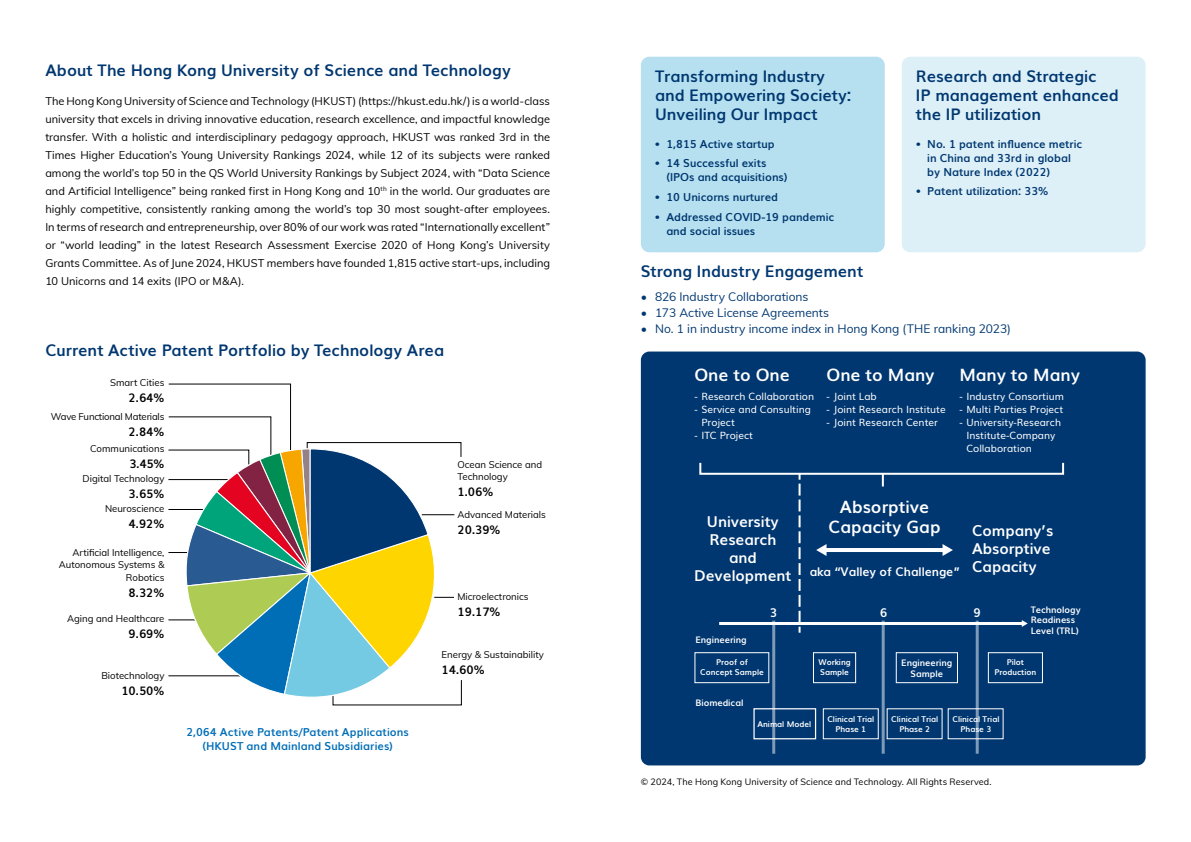
<style>
.page{position:relative;width:1191px;height:842px;background:#fff}
.page>*{position:absolute;margin:0;border:0;box-sizing:border-box;transform-origin:0 0}
.t1{font:700 17px/20.4px "Muli";color:#fff;text-align:center}
.t2{font:700 16px/19px "Muli";color:#003770}
.t3{font:700 15px/18px "Muli";color:#fff;text-align:center}
.t4{font:12px "Muli";color:#003770}
.t5{font:700 12px "Muli";color:#fff}
.t6{font:700 11.7px "Muli";color:#000}
.t7{font:11px/18px "Muli";color:#000;text-align:justify}
.t8{font:700 11px/14px "Muli";color:#003770}
.t9{font:700 11px/14px "Muli";letter-spacing:.01em;color:#006eb7;text-align:center}
.t10{font:10px/13px "Muli";color:#fff}
.t11{font:9.6px/12.8px "Muli";color:#000;text-align:right}
.t12{font:9.6px "Muli";letter-spacing:-.02em;color:#000}
.t13{font:9px "Muli";letter-spacing:.01em;color:#000}
.t14{font:700 9px/10.8px "Muli";color:#fff;text-align:center}
.t15{font:700 8px/9.6px "Muli";color:#fff;text-align:center}
.s1{font-weight:600}
</style>
<div class="page">
<div style="left:641px;top:57px;width:243px;height:195px;background:#b6e0ef;border-radius:9px"></div>
<div style="left:901px;top:57px;width:244px;height:195px;background:#ddf0f8;border-radius:9px"></div>
<svg style="left:168px;top:384px;width:293px;height:321px"></svg>
<div style="left:641px;top:351px;width:504px;height:414px;background:#003770;border-radius:9px"></div>
<div style="left:699px;top:462px;width:365px;height:13px;border:2px solid #fff"></div>
<svg style="left:882px;top:474px;width:2px;height:12px"></svg>
<svg style="left:798px;top:474px;width:2px;height:159px"></svg>
<hr style="left:824px;top:548px;width:120px;height:4px;background:#fff">
<svg style="left:942px;top:544px;width:11px;height:12px"></svg>
<svg style="left:816px;top:544px;width:10px;height:12px"></svg>
<hr style="left:719px;top:622px;width:303px;height:3px;background:#fff">
<svg style="left:1021px;top:620px;width:6px;height:7px"></svg>
<hr style="left:772px;top:621px;width:3px;height:133px;background:#fff">
<hr style="left:881px;top:621px;width:3px;height:133px;background:#fff">
<hr style="left:975px;top:621px;width:3px;height:133px;background:#fff">
<div style="left:694px;top:652px;width:75px;height:31px;border:1px solid #fff"></div>
<div style="left:753px;top:708px;width:63px;height:31px;border:1px solid #fff"></div>
<div style="left:813px;top:652px;width:43px;height:31px;border:1px solid #fff"></div>
<div style="left:895px;top:652px;width:63px;height:31px;border:1px solid #fff"></div>
<div style="left:987px;top:652px;width:56px;height:31px;border:1px solid #fff"></div>
<h2 class="t2" style="left:45px;top:59px;width:467px">About The Hong Kong University of Science and Technology</h2>
<p class="t7" style="left:45px;top:91px;width:506px">The Hong Kong University of Science and Technology (HKUST) (https://hkust.edu.hk/) is a world-class university that excels in driving innovative education, research excellence, and impactful knowledge transfer. With a holistic and interdisciplinary pedagogy approach, HKUST was ranked 3rd in the Times Higher Education’s Young University Rankings 2024, while 12 of its subjects were ranked among the world’s top 50 in the QS World University Rankings by Subject 2024, with “Data Science and Artificial Intelligence” being ranked first in Hong Kong and 10<sup>th</sup> in the world. Our graduates are highly competitive, consistently ranking among the world’s top 30 most sought-after employees.<br>In terms of research and entrepreneurship, over 80% of our work was rated “Internationally excellent” or “world leading” in the latest Research Assessment Exercise 2020 of Hong Kong’s University Grants Committee. As of June 2024, HKUST members have founded 1,815 active start-ups, including 10 Unicorns and 14 exits (IPO or M&amp;A).</p>
<h2 class="t2" style="left:45px;top:340px;width:400px">Current Active Patent Portfolio by Technology Area</h2>
<p class="t11" style="left:110px;top:376px;width:56px">Smart Cities</p>
<p class="t6" style="left:129px;top:388px;width:37px">2.64%</p>
<p class="t12" style="left:51px;top:409px;width:115px">Wave Functional Materials</p>
<p class="t6" style="left:129px;top:422px;width:37px">2.84%</p>
<p class="t11" style="left:90px;top:442px;width:76px">Communications</p>
<p class="t6" style="left:130px;top:455px;width:36px">3.45%</p>
<p class="t11" style="left:83px;top:472px;width:83px">Digital Technology</p>
<p class="t6" style="left:129px;top:485px;width:37px">3.65%</p>
<p class="t11" style="left:105px;top:502px;width:61px">Neuroscience</p>
<p class="t6" style="left:129px;top:514px;width:37px">4.92%</p>
<p class="t11" style="left:59px;top:545px;width:107px">Artificial Intelligence,<br>Autonomous Systems &amp;<br>Robotics</p>
<p class="t6" style="left:129px;top:583px;width:37px">8.32%</p>
<p class="t11" style="left:67px;top:612px;width:99px">Aging and Healthcare</p>
<p class="t6" style="left:129px;top:624px;width:37px">9.69%</p>
<p class="t11" style="left:101px;top:668px;width:64px">Biotechnology</p>
<p class="t6" style="left:121px;top:681px;width:45px">10.50%</p>
<p class="t9" style="left:187px;top:724px;width:224px">2,064 Active Patents/Patent Applications (HKUST and Mainland Subsidiaries)</p>
<p class="t11" style="left:457px;top:457px;width:86px;text-align:left">Ocean Science and<br>Technology</p>
<p class="t6" style="left:457px;top:483px;width:37px">1.06%</p>
<p class="t11" style="left:457px;top:508px;width:90px">Advanced Materials</p>
<p class="t6" style="left:457px;top:520px;width:45px">20.39%</p>
<p class="t11" style="left:457px;top:590px;width:73px">Microelectronics</p>
<p class="t6" style="left:457px;top:603px;width:45px">19.17%</p>
<p class="t11" style="left:441px;top:648px;width:104px">Energy &amp; Sustainability</p>
<p class="t6" style="left:441px;top:661px;width:45px">14.60%</p>
<h2 class="t2" style="left:655px;top:65px;width:198px">Transforming Industry and Empowering Society:<br>Unveiling Our Impact</h2>
<p class="t8" style="left:655px;top:136px;width:121px">• 1,815 Active startup</p>
<p class="t8" style="left:666px;top:156px;width:123px;text-indent:-12px">• 14 Successful exits (IPOs and acquisitions)</p>
<p class="t8" style="left:655px;top:189px;width:125px">• 10 Unicorns nurtured</p>
<p class="t8" style="left:666px;top:209px;width:169px;text-indent:-12px">• Addressed COVID-19 pandemic and social issues</p>
<h2 class="t2" style="left:916px;top:65px;width:204px">Research and Strategic<br>IP management enhanced the IP utilization</h2>
<p class="t8" style="left:927px;top:136px;width:157px;text-indent:-11px">• No. 1 patent influence metric in China and 33rd in global by Nature Index (2022)</p>
<p class="t8" style="left:916px;top:184px;width:134px"><span class="s1">•</span> Patent utilization: 33%</p>
<h2 class="t2" style="left:641px;top:261px;width:224px">Strong Industry Engagement</h2>
<p class="t4" style="left:641px;top:288px;width:169px">• 826 Industry Collaborations</p>
<p class="t4" style="left:641px;top:304px;width:190px">• 173 Active License Agreements</p>
<p class="t4" style="left:641px;top:320px;width:371px">• No. 1 in industry income index in Hong Kong (THE ranking 2023)</p>
<h1 class="t1" style="left:694px;top:364px;width:97px">One to One</h1>
<p class="t10" style="left:694px;top:389px;width:121px">- Research Collaboration</p>
<p class="t10" style="left:701px;top:402px;width:111px;text-indent:-7px">- Service and Consulting<br>Project</p>
<p class="t10" style="left:694px;top:428px;width:60px">- ITC Project</p>
<h1 class="t1" style="left:826px;top:364px;width:109px">One to Many</h1>
<h1 class="t1" style="left:959px;top:364px;width:122px">Many to Many</h1>
<p class="t10" style="left:826px;top:389px;width:52px">- Joint Lab</p>
<p class="t10" style="left:826px;top:402px;width:121px">- Joint Research Institute</p>
<p class="t10" style="left:826px;top:415px;width:113px">- Joint Research Center</p>
<p class="t10" style="left:959px;top:389px;width:106px">- Industry Consortium</p>
<p class="t10" style="left:959px;top:402px;width:106px">- Multi Parties Project</p>
<p class="t10" style="left:966px;top:415px;width:96px;text-indent:-7px">- University-Research<br>Institute-Company<br>Collaboration</p>
<h3 class="t3" style="left:694px;top:512px;width:99px">University<br>Research and<br>Development</h3>
<h1 class="t1" style="left:828px;top:495px;width:114px">Absorptive<br>Capacity Gap</h1>
<p class="t5" style="left:809px;top:562px;width:151px">aka “Valley of Challenge”</p>
<h3 class="t3" style="left:972px;top:521px;width:83px;text-align:left">Company’s<br>Absorptive<br>Capacity</h3>
<p class="t14" style="left:695px;top:634px;width:53px">Engineering</p>
<p class="t5" style="left:770px;top:603px;width:9px">3</p>
<p class="t5" style="left:879px;top:603px;width:9px">6</p>
<p class="t5" style="left:973px;top:603px;width:9px">9</p>
<p class="t14" style="left:1030px;top:603px;width:51px;text-align:left">Technology<br>Readiness<br>Level (TRL)</p>
<p class="t15" style="left:700px;top:657px;width:65px">Proof of<br>Concept Sample</p>
<p class="t14" style="left:901px;top:657px;width:53px">Engineering<br>Sample</p>
<p class="t15" style="left:994px;top:657px;width:43px">Pilot<br>Production</p>
<p class="t15" style="left:818px;top:657px;width:34px;text-align:left">Working<br>Sample</p>
<p class="t14" style="left:695px;top:696px;width:49px">Biomedical</p>
<p class="t15" style="left:757px;top:719px;width:55px">Animal Model</p>
<p class="t15" style="left:827px;top:714px;width:48px">Clinical Trial<br>Phase 1</p>
<p class="t15" style="left:891px;top:714px;width:48px">Clinical Trial<br>Phase 2</p>
<p class="t15" style="left:952px;top:714px;width:48px">Clinical Trial<br>Phase 3</p>
<p class="t13" style="left:641px;top:775px;width:352px">© 2024, The Hong Kong University of Science and Technology. All Rights Reserved.</p>
</div>
